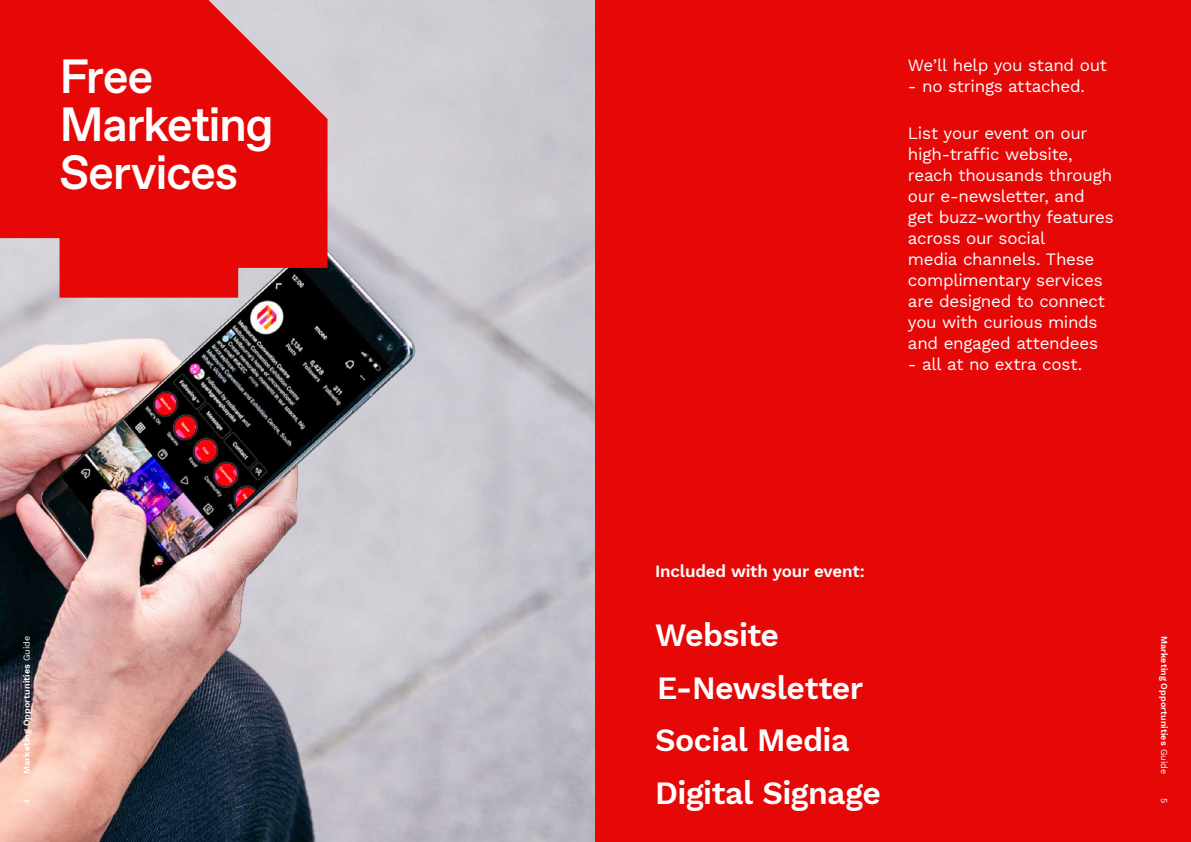
<style>
.page{position:relative;width:1191px;height:842px;background:#fff}
.page>*{position:absolute;margin:0;border:0;box-sizing:border-box;transform-origin:0 0}
.Heading_Subtitle__Section{font:500 48px/48px "ABC Favorit";letter-spacing:-.035em;color:#fff}
.Body_Intro{font:600 32px "Work Sans";letter-spacing:-.015em;color:#fff}
.Body_Intro-2{font:17px/21px "Work Sans";letter-spacing:-.015em;color:#fff}
.Body_Intro-3{font:600 17px "Work Sans";letter-spacing:-.015em;color:#fff}
.t1{font:600 9px "Work Sans";letter-spacing:.01em;color:#fff}
.t2{font:9px "Work Sans";color:#fff}
.s1{font-weight:400}
</style>
<div class="page">
<img style="left:0;top:0;width:595px;height:842px">
<svg style="left:0;top:0;width:327px;height:298px;background:#e01e1f"></svg>
<div style="left:595px;top:0;width:596px;height:842px;background:#e60707"></div>
<p class="Heading_Subtitle__Section" style="left:60px;top:54px;width:216px">Free<br>Marketing<br>Services</p>
<p class="t1" style="left:20px;top:774px;width:140px;rotate:-90deg">Marketing Opportunities <span class="s1">Guide</span></p>
<p class="t2" style="left:20px;top:804px;width:7px;rotate:-90deg">4</p>
<p class="Body_Intro-2" style="left:908px;top:54px;width:200px">We’ll help you stand out</p>
<p class="Body_Intro-2" style="left:908px;top:75px;width:178px">- no strings attached.</p>
<p class="Body_Intro-2" style="left:908px;top:122px;width:207px">List your event on our high-traffic website, reach thousands through our e-newsletter, and get buzz-worthy features across our social<br>media channels. These complimentary services are designed to connect you with curious minds and engaged attendees</p>
<p class="Body_Intro-2" style="left:908px;top:353px;width:176px">- all at no extra cost.</p>
<p class="Body_Intro-3" style="left:655px;top:558px;width:211px">Included with your event:</p>
<p class="Body_Intro" style="left:655px;top:611px;width:126px">Website</p>
<p class="Body_Intro" style="left:657px;top:663px;width:208px">E-Newsletter</p>
<p class="Body_Intro" style="left:655px;top:716px;width:196px">Social Media</p>
<p class="Body_Intro" style="left:655px;top:768px;width:227px">Digital Signage</p>
<p class="t1" style="left:1171px;top:636px;width:140px;rotate:90deg">Marketing Opportunities <span class="s1">Guide</span></p>
<p class="t2" style="left:1171px;top:798px;width:7px;rotate:90deg">5</p>
</div>
